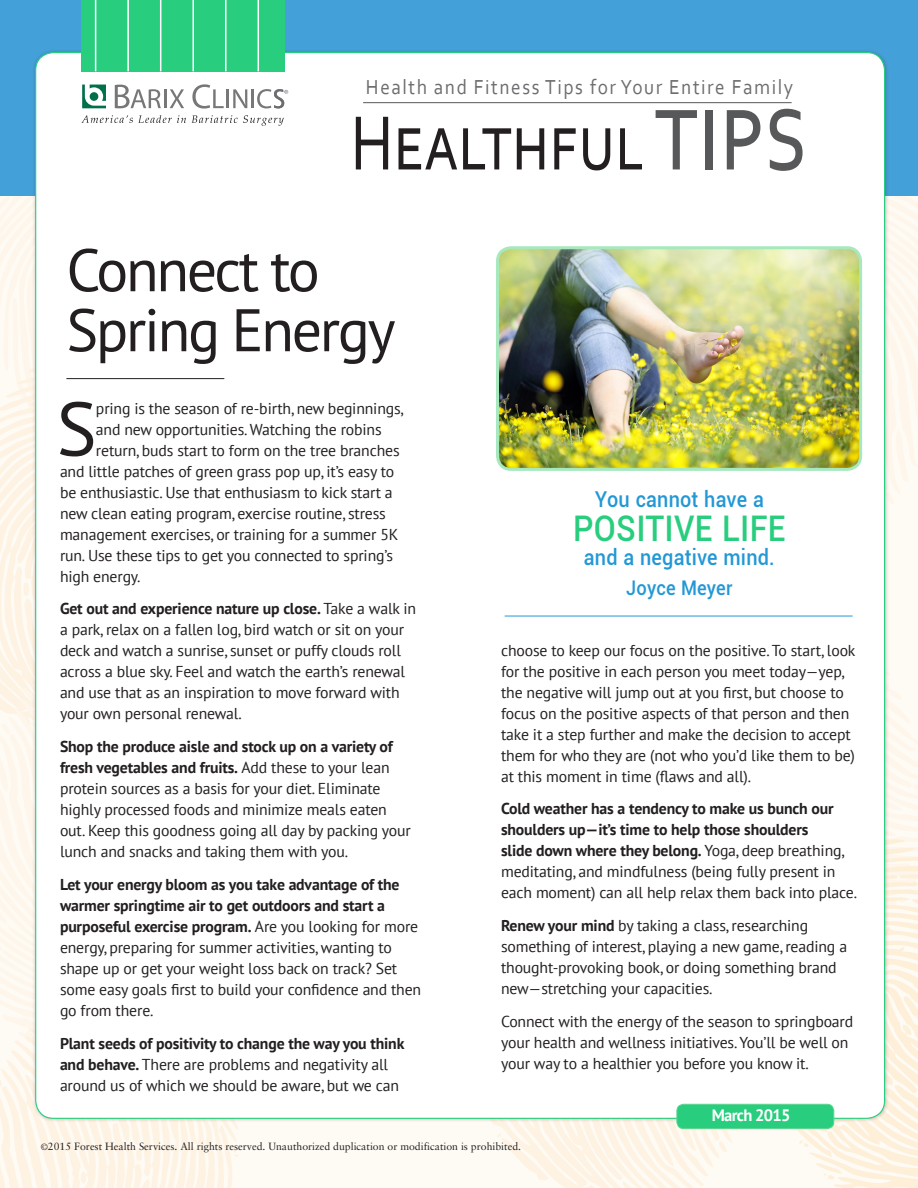
<style>
.page{position:relative;width:918px;height:1188px;background:#fff}
.page>*{position:absolute;margin:0;border:0;box-sizing:border-box;transform-origin:0 0}
.t1{font:80.7px "Corbel";color:#231f20;scale:.8 1}
.bullets{font:75.75px "PT Sans";color:#231f20}
.Subheads_Heavy{font:60px/60px "PT Sans";letter-spacing:-.04em;color:#231f20}
.Subheads{font:500 35.4px "Roboto";letter-spacing:.01em;color:#28cd7e;scale:.91 1}
.Subheads-2{font:500 21.9px "Roboto";letter-spacing:.01em;color:#2398d5;scale:.91 1}
.t2{font:21.3px "Corbel";letter-spacing:.08em;color:#6c6d70;scale:.91 1}
.Subheads-3{font:500 20.25px "Roboto";letter-spacing:.005em;color:#2398d5;scale:.91 1}
.t3{font:700 16.5px "PT Sans";letter-spacing:-.04em;color:#fff}
.bullets-2{font:15.75px/21px "PT Sans";letter-spacing:-.01em;color:#231f20}
.t4{font:10.5px "Sabon";color:#231f20}
.s1{font-size:116.25px;color:#57585a}
.s2{font-weight:700}
.s3{font-size:9px}
</style>
<div class="page">
<div style="left:0;top:195px;width:32px;height:150px;background:#fef6ec"></div>
<svg style="left:0;top:345px;width:32px;height:303px;fill:#fef4e7"></svg>
<svg style="left:0;top:648px;width:32px;height:352px;fill:#fef6ea"></svg>
<svg style="left:889px;top:573px;width:29px;height:248px;fill:#fefaf4"></svg>
<svg style="left:483px;top:1122px;width:250px;height:66px;fill:#fef5e9"></svg>
<svg style="left:733px;top:821px;width:185px;height:367px"></svg>
<svg style="left:0;top:1000px;width:240px;height:188px;fill:#fef2e2"></svg>
<svg style="left:889px;top:195px;width:29px;height:378px;fill:#fefaf4"></svg>
<div style="left:0;top:0;width:918px;height:195px;background:#44a0d8"></div>
<div style="left:36px;top:53px;width:849px;height:1065px;background:#fff;border-radius:18px"></div>
<hr style="left:363px;top:102px;width:429px;height:1px;background:#57585a">
<svg style="left:82px;top:85px;width:24px;height:23px"></svg>
<div style="left:90px;top:92px;width:8px;height:9px;background:#007049;border-radius:50%"></div>
<svg style="left:81px;top:115px;width:105px;height:8px"></svg>
<svg style="left:192px;top:115px;width:92px;height:10px"></svg>
<svg style="left:115px;top:85px;width:46px;height:23px"></svg>
<hr style="left:164px;top:89px;width:3px;height:19px;background:#77777a">
<svg style="left:170px;top:89px;width:14px;height:19px"></svg>
<svg style="left:192px;top:84px;width:32px;height:25px"></svg>
<hr style="left:226px;top:89px;width:3px;height:19px;background:#77777a">
<svg style="left:233px;top:89px;width:55px;height:19px"></svg>
<div style="left:81px;top:0;width:204px;height:71px;background:#28cd7e"></div>
<hr style="left:95px;top:0;width:1px;height:71px;background:#fff">
<hr style="left:127px;top:0;width:2px;height:71px;background:#fff">
<hr style="left:160px;top:0;width:1px;height:71px;background:#fff">
<hr style="left:192px;top:0;width:2px;height:71px;background:#fff">
<hr style="left:225px;top:0;width:2px;height:71px;background:#fff">
<hr style="left:258px;top:0;width:1px;height:71px;background:#fff">
<div style="left:677px;top:1104px;width:157px;height:25px;background:#28cd7e;border-radius:7px"></div>
<div style="left:677px;top:1104px;width:157px;height:25px;border:1px solid #5cd591;border-radius:7px"></div>
<hr style="left:66px;top:378px;width:158px;height:1px;background:#231f20">
<hr style="left:505px;top:616px;width:348px;height:1px;background:#2398d5">
<img style="left:500px;top:250px;width:358px;height:217px">
<div style="left:496px;top:246px;width:366px;height:225px;border:3px solid #a7e8bd;border-radius:14px"></div>
<p class="t2" style="left:366px;top:74px;width:471px">Health and Fitness Tips for Your Entire Family</p>
<p class="t1" style="left:350px;top:93px;width:574px">Healthful <span class="s1">tips</span></p>
<p class="Subheads_Heavy" style="left:66px;top:239px;width:331px">Connect to<br>Spring Energy</p>
<p class="bullets" style="left:57px;top:380px;width:42px">S</p>
<p class="bullets-2" style="left:96px;top:397px;width:309px">pring is the season of re-birth, new beginnings,</p>
<p class="bullets-2" style="left:96px;top:418px;width:287px">and new opportunities. Watching the robins</p>
<p class="bullets-2" style="left:96px;top:439px;width:305px">return, buds start to form on the tree branches</p>
<p class="bullets-2" style="left:60px;top:460px;width:336px">and little patches of green grass pop up, it’s easy to</p>
<p class="bullets-2" style="left:60px;top:481px;width:334px">be enthusiastic. Use that enthusiasm to kick start a</p>
<p class="bullets-2" style="left:60px;top:502px;width:327px">new clean eating program, exercise routine, stress</p>
<p class="bullets-2" style="left:60px;top:523px;width:340px">management exercises, or training for a summer 5K</p>
<p class="bullets-2" style="left:60px;top:544px;width:335px">run. Use these tips to get you connected to spring’s</p>
<p class="bullets-2" style="left:60px;top:565px;width:82px">high energy.</p>
<p class="bullets-2" style="left:60px;top:598px;width:358px"><span class="s2">Get out and experience nature up close.</span> Take a walk in a park, relax on a fallen log, bird watch or sit on your deck and watch a sunrise, sunset or puffy clouds roll across a blue sky. Feel and watch the earth’s renewal and use that as an inspiration to move forward with your own personal renewal.</p>
<p class="bullets-2" style="left:60px;top:736px;width:352px"><span class="s2">Shop the produce aisle and stock up on a variety of fresh vegetables and fruits.</span> Add these to your lean protein sources as a basis for your diet. Eliminate highly processed foods and minimize meals eaten out. Keep this goodness going all day by packing your lunch and snacks and taking them with you.</p>
<p class="bullets-2" style="left:60px;top:873px;width:363px"><span class="s2">Let your energy bloom as you take advantage of the warmer springtime air to get outdoors and start a purposeful exercise program.</span> Are you looking for more energy, preparing for summer activities, wanting to shape up or get your weight loss back on track? Set some easy goals first to build your confidence and then go from there.</p>
<p class="bullets-2" style="left:60px;top:1032px;width:346px"><span class="s2">Plant seeds of positivity to change the way you think and behave.</span> There are problems and negativity all around us of which we should be aware, but we can</p>
<p class="Subheads-2" style="left:595px;top:484px;width:187px">You cannot have a</p>
<p class="Subheads" style="left:573px;top:503px;width:235px">POSITIVE LIFE</p>
<p class="Subheads-2" style="left:584px;top:542px;width:211px">and a negative mind.</p>
<p class="Subheads-3" style="left:626px;top:574px;width:118px">Joyce Meyer</p>
<p class="bullets-2" style="left:501px;top:639px;width:356px">choose to keep our focus on the positive. To start, look for the positive in each person you meet today—yep, the negative will jump out at you first, but choose to focus on the positive aspects of that person and then take it a step further and make the decision to accept them for who they are (not who you’d like them to be) at this moment in time (flaws and all).</p>
<p class="bullets-2" style="left:501px;top:798px;width:357px"><span class="s2">Cold weather has a tendency to make us bunch our shoulders up—it’s time to help those shoulders<br>slide down where they belong.</span> Yoga, deep breathing, meditating, and mindfulness (being fully present in each moment) can all help relax them back into place.</p>
<p class="bullets-2" style="left:501px;top:915px;width:348px"><span class="s2">Renew your mind</span> by taking a class, researching something of interest, playing a new game, reading a thought-provoking book, or doing something brand new—stretching your capacities.</p>
<p class="bullets-2" style="left:501px;top:1011px;width:354px">Connect with the energy of the season to springboard your health and wellness initiatives. You’ll be well on your way to a healthier you before you know it.</p>
<p class="t3" style="left:712px;top:1104px;width:80px">March 2015</p>
<p class="t4" style="left:41px;top:1140px;width:482px"><span class="s3">©</span>2015 Forest Health Services. All rights reserved. Unauthorized duplication or modification is prohibited.</p>
</div>
